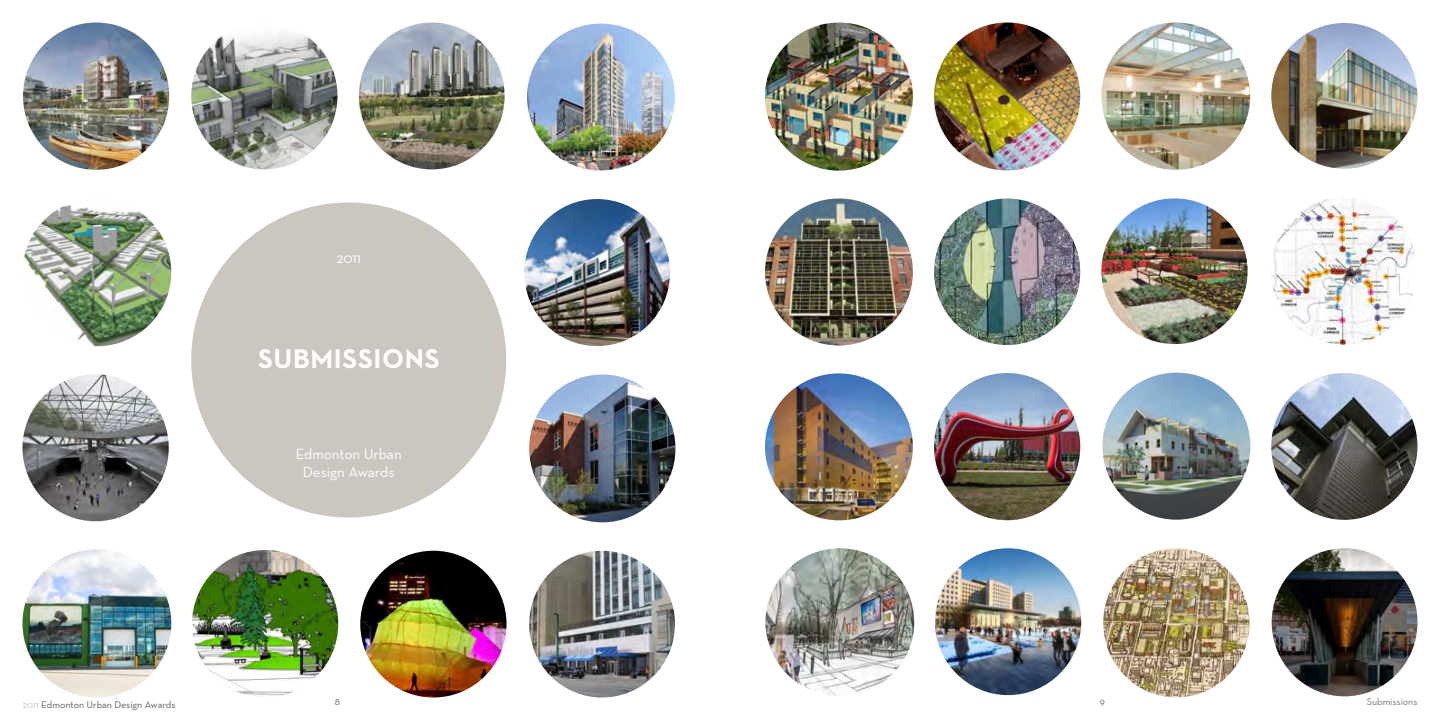
<style>
.page{position:relative;width:1440px;height:720px;background:#fff}
.page>*{position:absolute;margin:0;border:0;box-sizing:border-box;transform-origin:0 0}
.t1{font:700 27.5px "Neutra Text";color:#fff}
.t2{font:15px/18px "Neutra Text";color:#fff;text-align:center}
.t3{font:10px "Neutra Text";color:#665d58}
.t4{font:10px "Neutra Text";color:#7e7771}
.t5{font:10px "Neutra Text";color:#6a6f7c}
.s1{color:#cbc7c0}
</style>
<div class="page">
<img style="left:765px;top:548px;width:149px;height:148px">
<img style="left:1103px;top:548px;width:146px;height:149px">
<img style="left:1272px;top:548px;width:146px;height:148px">
<img style="left:765px;top:22px;width:148px;height:149px;border-radius:74px">
<img style="left:23px;top:22px;width:146px;height:148px">
<img style="left:935px;top:548px;width:146px;height:147px;border-radius:73px">
<img style="left:191px;top:22px;width:147px;height:147px;border-radius:73px">
<img style="left:524px;top:199px;width:146px;height:147px">
<img style="left:934px;top:22px;width:146px;height:149px">
<img style="left:529px;top:374px;width:146px;height:148px">
<img style="left:22px;top:549px;width:149px;height:149px;border-radius:74px">
<img style="left:24px;top:205px;width:147px;height:141px">
<img style="left:765px;top:198px;width:148px;height:148px">
<img style="left:22px;top:374px;width:147px;height:147px">
<img style="left:359px;top:22px;width:146px;height:147px">
<img style="left:527px;top:24px;width:148px;height:147px">
<img style="left:360px;top:551px;width:147px;height:147px;border-radius:73px">
<img style="left:529px;top:551px;width:146px;height:147px">
<img style="left:765px;top:373px;width:148px;height:147px">
<img style="left:934px;top:373px;width:146px;height:147px">
<img style="left:1101px;top:22px;width:149px;height:148px">
<img style="left:192px;top:550px;width:146px;height:146px">
<img style="left:1271px;top:23px;width:147px;height:146px;border-radius:73px">
<img style="left:1101px;top:198px;width:147px;height:146px;border-radius:73px">
<img style="left:1271px;top:198px;width:144px;height:147px">
<img style="left:934px;top:199px;width:146px;height:146px;border-radius:73px">
<img style="left:1102px;top:373px;width:148px;height:147px">
<img style="left:1271px;top:373px;width:147px;height:147px;border-radius:73px">
<div style="left:191px;top:202px;width:315px;height:316px;background:#cbc7c0;border-radius:50%"></div>
<h2 class="t2" style="left:336px;top:249px;width:26px">2011</h2>
<h1 class="t1" style="left:258px;top:341px;width:52px">SUBMISSIONS</h1>
<h2 class="t2" style="left:296px;top:445px;width:108px">Edmonton Urban<br>Design Awards</h2>
<p class="t3" style="left:23px;top:698px;width:155px"><span class="s1">2011</span> Edmonton Urban Design Awards</p>
<p class="t5" style="left:1100px;top:695px;width:7px">9</p>
<p class="t4" style="left:1367px;top:695px;width:52px">Submissions</p>
<p class="t5" style="left:335px;top:695px;width:7px">8</p>
</div>
